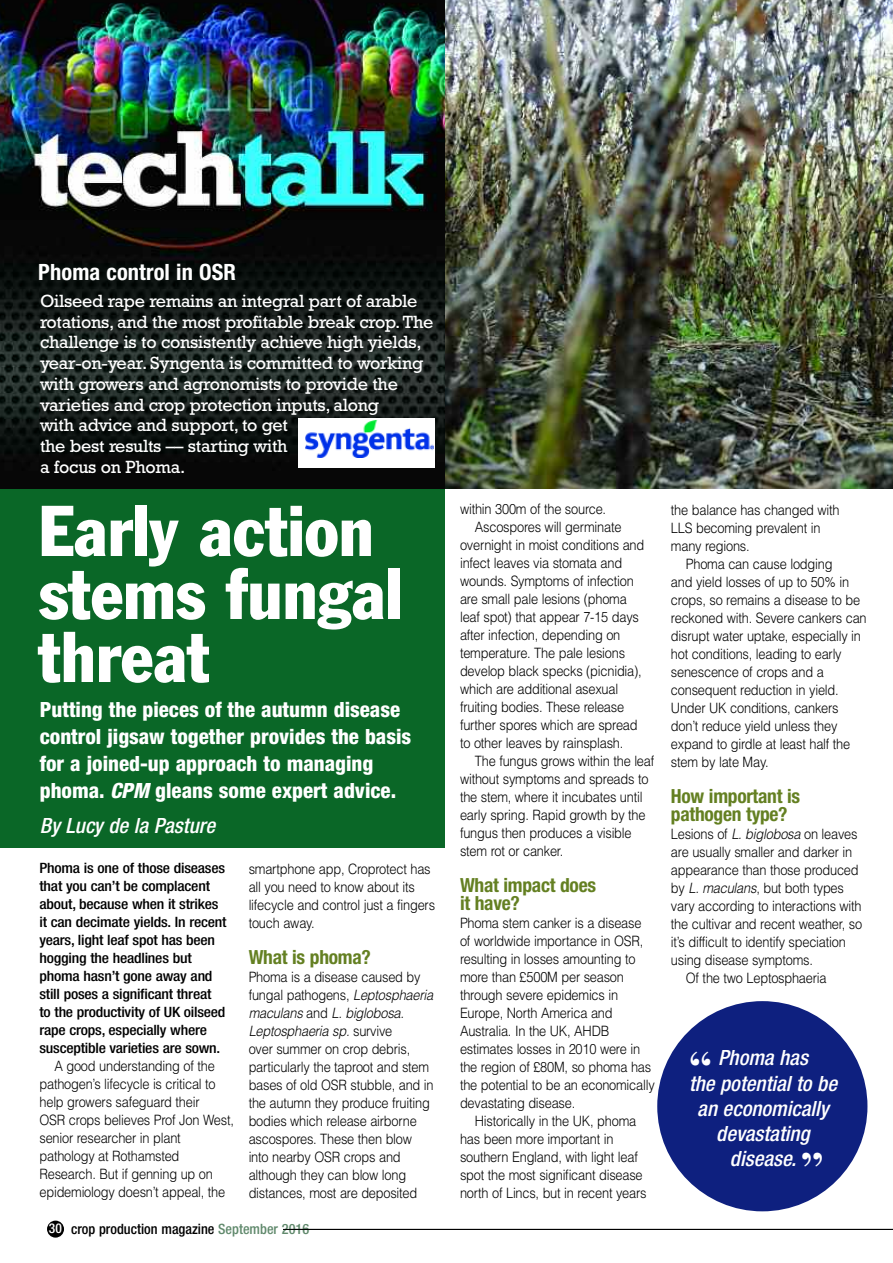
<style>
.page{position:relative;width:893px;height:1263px;background:#fff}
.page>*{position:absolute;margin:0;border:0;box-sizing:border-box;transform-origin:0 0}
.t1{font:condensed 70.5px/63px "Franklin Gothic";color:#fff}
.t2{font:700 42.75px "Bodoni BT";color:#fff}
.t3{font:700 condensed 22.5px "Helvetica Neue";letter-spacing:.005em;color:#fff}
.t4{font:800 condensed 21px/27px "Helvetica Neue";color:#fff}
.t5{font:italic 500 condensed 21px "Helvetica Neue";color:#fff}
.t6{font:700 condensed 19.5px/18px "Helvetica Neue";letter-spacing:-.015em;color:#648022}
.t7{font:18px/20.7px "Rockwell";letter-spacing:-.015em;color:#fff}
.t8{font:300 14.25px/18px "Helvetica";letter-spacing:-.015em;color:#000;scale:.9 1}
.t9{font:500 condensed 14.25px/18px "Helvetica Neue";letter-spacing:-.015em;color:#000;scale:1.1 1}
.t10{font:500 condensed 14.25px "Helvetica Neue";letter-spacing:-.015em;color:#000}
.s1{font-style:italic}
.s2{font-size:13.5px;color:#fff}
.s3{color:#60896c}
.s4{font-family:"Bodoni BT";font-weight:700;font-style:normal;font-stretch:normal;font-size:42.75px}
</style>
<div class="page">
<div style="left:47px;top:1220px;width:17px;height:17px;background:#000;border-radius:50%"></div>
<img style="left:444px;top:0;width:449px;height:489px">
<img style="left:0;top:0;width:444px;height:489px">
<div style="left:0;top:489px;width:444px;height:359px;background:#0a6727"></div>
<div style="left:657px;top:1001px;width:210px;height:210px;background:#0e207f;border-radius:50%"></div>
<div style="left:298px;top:418px;width:136px;height:49px;background:#fff"></div>
<img style="left:305px;top:421px;width:128px;height:37px">
<hr style="left:283px;top:1229px;width:610px;height:1px;background:#000">
<h3 class="t3" style="left:38px;top:264px;width:199px">Phoma control in OSR</h3>
<p class="t7" style="left:40px;top:292px;width:395px">Oilseed rape remains an integral part of arable rotations, and the most profitable break crop.The challenge is to consistently achieve high yields, year-on-year. Syngenta is committed to working with growers and agronomists to provide the varieties and crop protection inputs, along<br>with advice and support, to get<br>the best results –– starting with<br>a focus on Phoma.</p>
<h1 class="t1" style="left:39px;top:505px;width:365px">Early action stems fungal threat</h1>
<h3 class="t4" style="left:40px;top:697px;width:373px">Putting the pieces of the autumn disease control jigsaw together provides the basis for a joined-up approach to managing phoma. <span class="s1">CPM</span> gleans some expert advice.</h3>
<h3 class="t5" style="left:40px;top:818px;width:177px">By Lucy de la Pasture</h3>
<p class="t9" style="left:40px;top:860px;width:172px">Phoma is one of those diseases that you can’t be complacent about, because when it strikes it can decimate yields. In recent years, light leaf spot has been hogging the headlines but phoma hasn’t gone away and still poses a significant threat<br>to the productivity of UK oilseed rape crops, especially where susceptible varieties are sown.</p>
<p class="t8" style="left:40px;top:1057px;width:218px;text-indent:15px">A good understanding of the pathogen’s lifecycle is critical to help growers safeguard their<br>OSR crops believes Prof Jon West, senior researcher in plant pathology at Rothamsted<br>Research. But if genning up on epidemiology doesn’t appeal, the</p>
<p class="t8" style="left:249px;top:859px;width:209px">smartphone app, Croprotect has all you need to know about its lifecycle and control just a fingers touch away.</p>
<h3 class="t6" style="left:249px;top:949px;width:124px">What is phoma?</h3>
<p class="t8" style="left:249px;top:967px;width:207px">Phoma is a disease caused by fungal pathogens, <span class="s1">Leptosphaeria maculans</span> and <span class="s1">L. biglobosa.<br>Leptosphaeria sp.</span> survive<br>over summer on crop debris, particularly the taproot and stem bases of old OSR stubble, and in the autumn they produce fruiting bodies which release airborne ascospores. These then blow into nearby OSR crops and although they can blow long distances, most are deposited</p>
<p class="t10" style="left:49px;top:1224px;width:262px"><span class="s2">30</span> crop production magazine <span class="s3">September 2016</span></p>
<p class="t8" style="left:460px;top:500px;width:164px">within 300m of the source.</p>
<p class="t8" style="left:475px;top:518px;width:164px">Ascospores will germinate</p>
<p class="t8" style="left:460px;top:536px;width:206px">overnight in moist conditions and</p>
<p class="t8" style="left:460px;top:554px;width:182px">infect leaves via stomata and</p>
<p class="t8" style="left:460px;top:572px;width:195px">wounds. Symptoms of infection</p>
<p class="t8" style="left:460px;top:590px;width:187px">are small pale lesions (phoma</p>
<p class="t8" style="left:460px;top:608px;width:200px">leaf spot) that appear 7-15 days</p>
<p class="t8" style="left:460px;top:626px;width:180px">after infection, depending on</p>
<p class="t8" style="left:460px;top:644px;width:185px">temperature. The pale lesions</p>
<p class="t8" style="left:460px;top:662px;width:203px">develop black specks (picnidia),</p>
<p class="t8" style="left:460px;top:680px;width:177px">which are additional asexual</p>
<p class="t8" style="left:460px;top:698px;width:184px">fruiting bodies. These release</p>
<p class="t8" style="left:460px;top:716px;width:199px">further spores which are spread</p>
<p class="t8" style="left:460px;top:734px;width:183px">to other leaves by rainsplash.</p>
<p class="t8" style="left:475px;top:752px;width:201px">The fungus grows within the leaf</p>
<p class="t8" style="left:460px;top:770px;width:211px">without symptoms and spreads to</p>
<p class="t8" style="left:460px;top:788px;width:204px">the stem, where it incubates until</p>
<p class="t8" style="left:460px;top:806px;width:208px">early spring. Rapid growth by the</p>
<p class="t8" style="left:460px;top:824px;width:192px">fungus then produces a visible</p>
<p class="t8" style="left:460px;top:842px;width:116px">stem rot or canker.</p>
<h3 class="t6" style="left:460px;top:878px;width:138px">What impact does it have?</h3>
<p class="t8" style="left:460px;top:914px;width:218px">Phoma stem canker is a disease of worldwide importance in OSR, resulting in losses amounting to more than £500M per season through severe epidemics in<br>Europe, North America and<br>Australia. In the UK, AHDB estimates losses in 2010 were in the region of £80M, so phoma has the potential to be an economically devastating disease.</p>
<p class="t8" style="left:460px;top:1112px;width:209px;text-indent:15px">Historically in the UK, phoma has been more important in southern England, with light leaf spot the most significant disease north of Lincs, but in recent years</p>
<p class="t8" style="left:671px;top:501px;width:189px">the balance has changed with<br>LLS becoming prevalent in many regions.</p>
<p class="t8" style="left:671px;top:555px;width:219px;text-indent:15px">Phoma can cause lodging<br>and yield losses of up to 50% in crops, so remains a disease to be reckoned with. Severe cankers can disrupt water uptake, especially in hot conditions, leading to early senescence of crops and a consequent reduction in yield.<br>Under UK conditions, cankers don’t reduce yield unless they expand to girdle at least half the stem by late May.</p>
<h3 class="t6" style="left:671px;top:789px;width:131px">How important is pathogen type?</h3>
<p class="t8" style="left:671px;top:825px;width:209px">Lesions of <span class="s1">L. biglobosa</span> on leaves</p>
<p class="t8" style="left:671px;top:843px;width:203px">are usually smaller and darker in</p>
<p class="t8" style="left:671px;top:861px;width:210px">appearance than those produced</p>
<p class="t8" style="left:671px;top:879px;width:194px">by <span class="s1">L. maculans</span>, but both types</p>
<p class="t8" style="left:671px;top:897px;width:213px">vary according to interactions with</p>
<p class="t8" style="left:671px;top:915px;width:214px">the cultivar and recent weather, so</p>
<p class="t8" style="left:671px;top:933px;width:196px">it’s difficult to identify speciation</p>
<p class="t8" style="left:671px;top:951px;width:159px">using disease symptoms.</p>
<p class="t8" style="left:686px;top:969px;width:158px">Of the two Leptosphaeria</p>
<h3 class="t5" style="left:718px;top:1050px;width:91px">Phoma has</h3>
<h3 class="t5" style="left:689px;top:1076px;width:150px">the potential to be</h3>
<h3 class="t5" style="left:697px;top:1101px;width:133px">an economically</h3>
<h3 class="t5" style="left:716px;top:1126px;width:95px">devastating</h3>
<h3 class="t5" style="left:730px;top:1151px;width:96px">disease. <span class="s4">”</span></h3>
<h2 class="t2" style="left:688px;top:1052px;width:26px">“</h2>
</div>
